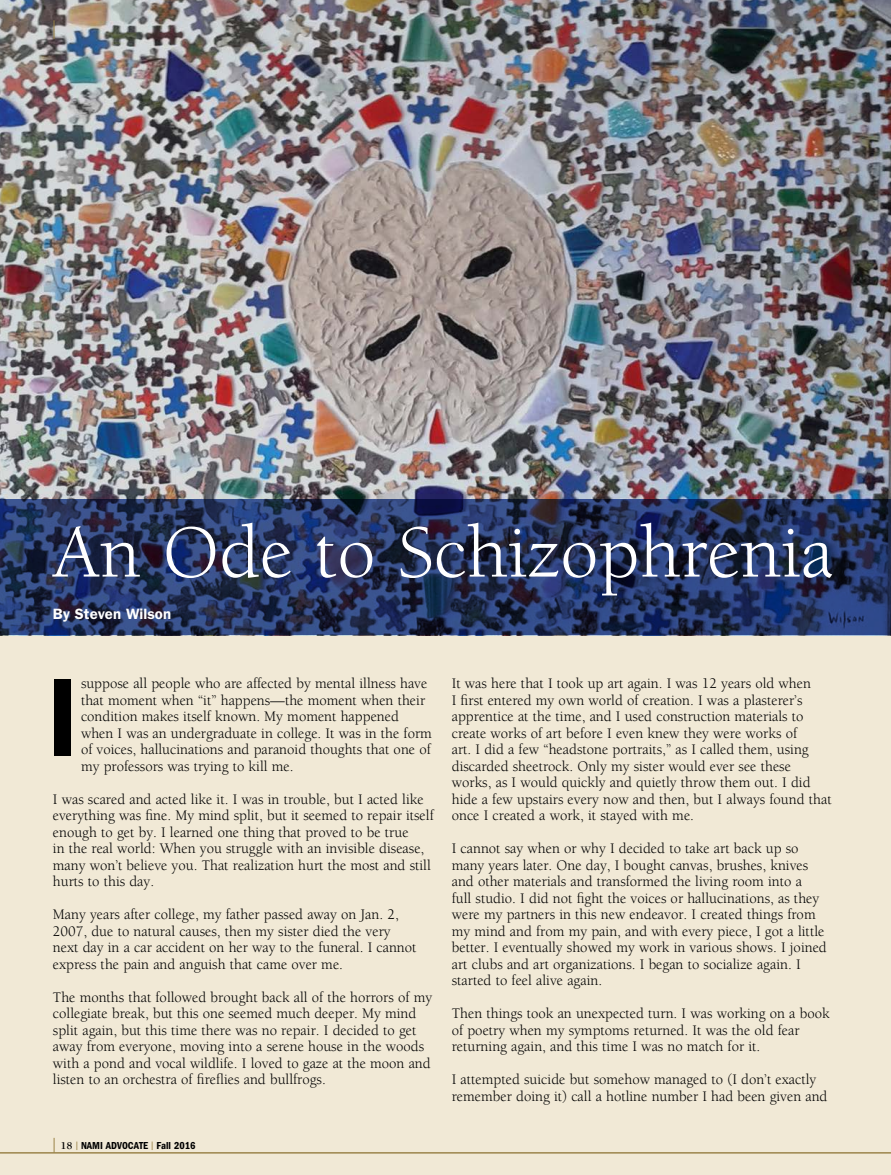
<style>
.page{position:relative;width:891px;height:1175px;background:#fff}
.page>*{position:absolute;margin:0;border:0;box-sizing:border-box;transform-origin:0 0}
.t1{font:600 condensed 114px "Franklin Gothic";color:#000}
.t2{font:76.5px "Berkeley";color:#fff}
.t3{font:15px/16.5px "Berkeley";color:#000}
.t4{font:600 15px "Franklin Gothic";color:#fff}
.t5{font:600 condensed 10.5px "Franklin Gothic";color:#000}
.s1{font-family:"Berkeley";font-weight:700;font-stretch:normal}
.s2{font-family:"Berkeley";font-weight:700;font-stretch:normal;color:#9a8348}
</style>
<div class="page">
<div style="left:0;top:0;width:891px;height:1174px;background:#f1e9d6"></div>
<img style="left:0;top:0;width:891px;height:500px">
<svg style="left:54px;top:20px;width:1px;height:19px"></svg>
<svg style="left:54px;top:1137px;width:1px;height:15px"></svg>
<hr style="left:0;top:1152px;width:891px;height:1px;background:#9a8348">
<svg style="left:0;top:500px;width:891px;height:135px"></svg>
<h2 class="t2" style="left:53px;top:512px;width:782px">An Ode to Schizophrenia</h2>
<p class="t4" style="left:53px;top:604px;width:120px">By Steven Wilson</p>
<p class="t3" style="left:81px;top:675px;width:352px">suppose all people who are affected by mental illness have that moment when “it” happens—the moment when their condition makes itself known. My moment happened when I was an undergraduate in college. It was in the form of voices, hallucinations and paranoid thoughts that one of my professors was trying to kill me.</p>
<p class="t3" style="left:53px;top:791px;width:382px">I was scared and acted like it. I was in trouble, but I acted like everything was fine. My mind split, but it seemed to repair itself enough to get by. I learned one thing that proved to be true<br>in the real world: When you struggle with an invisible disease, many won’t believe you. That realization hurt the most and still hurts to this day.</p>
<p class="t3" style="left:53px;top:906px;width:365px">Many years after college, my father passed away on Jan. 2, 2007, due to natural causes, then my sister died the very next day in a car accident on her way to the funeral. I cannot express the pain and anguish that came over me.</p>
<p class="t3" style="left:53px;top:989px;width:381px">The months that followed brought back all of the horrors of my collegiate break, but this one seemed much deeper. My mind split again, but this time there was no repair. I decided to get away from everyone, moving into a serene house in the woods with a pond and vocal wildlife. I loved to gaze at the moon and listen to an orchestra of fireflies and bullfrogs.</p>
<h1 class="t1" style="left:47px;top:653px;width:33px">I</h1>
<p class="t5" style="left:61px;top:1139px;width:136px"><span class="s1">18</span> <span class="s2">|</span> NAMI ADVOCATE <span class="s2">|</span> Fall 2016</p>
<p class="t3" style="left:452px;top:675px;width:381px">It was here that I took up art again. I was 12 years old when<br>I first entered my own world of creation. I was a plasterer’s apprentice at the time, and I used construction materials to create works of art before I even knew they were works of<br>art. I did a few “headstone portraits,” as I called them, using discarded sheetrock. Only my sister would ever see these works, as I would quickly and quietly throw them out. I did hide a few upstairs every now and then, but I always found that once I created a work, it stayed with me.</p>
<p class="t3" style="left:452px;top:840px;width:377px">I cannot say when or why I decided to take art back up so many years later. One day, I bought canvas, brushes, knives and other materials and transformed the living room into a<br>full studio. I did not fight the voices or hallucinations, as they were my partners in this new endeavor. I created things from my mind and from my pain, and with every piece, I got a little better. I eventually showed my work in various shows. I joined art clubs and art organizations. I began to socialize again. I started to feel alive again.</p>
<p class="t3" style="left:452px;top:1005px;width:379px">Then things took an unexpected turn. I was working on a book of poetry when my symptoms returned. It was the old fear returning again, and this time I was no match for it.</p>
<p class="t3" style="left:452px;top:1071px;width:377px">I attempted suicide but somehow managed to (I don’t exactly remember doing it) call a hotline number I had been given and</p>
</div>
